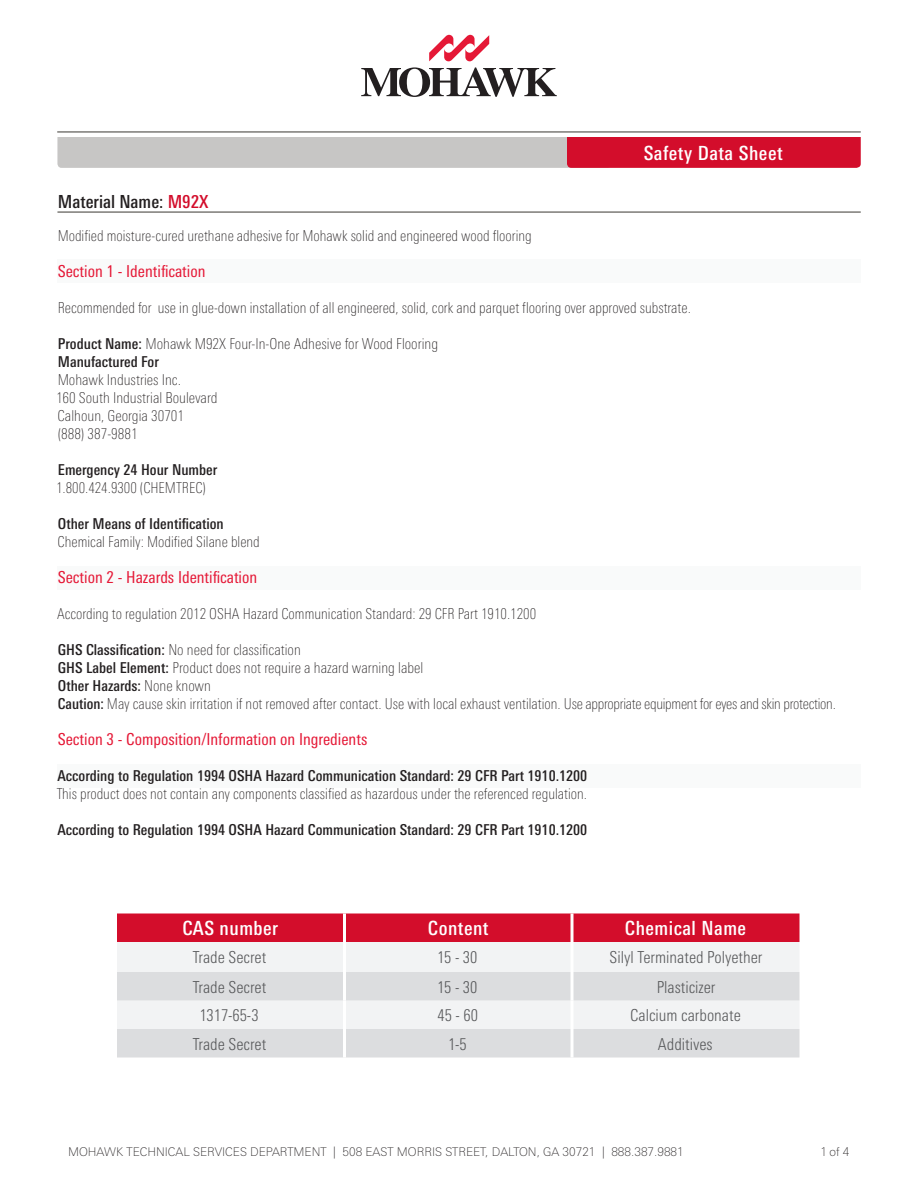
<style>
.page{position:relative;width:918px;height:1188px;background:#fff}
.page>*{position:absolute;margin:0;border:0;box-sizing:border-box;transform-origin:0 0}
.Top_Banner{font:500 condensed 19.5px "Linotype Univers";letter-spacing:.025em;color:#fff}
.t1{font:500 condensed 18px "Linotype Univers";color:#231f20}
.Table_Content{font:300 condensed 16.5px "Linotype Univers";color:#57585a}
.t2{font:condensed 16.5px "Linotype Univers";color:#e51836}
.Two_Style{font:100 condensed 15px "Linotype Univers";color:#231f20}
.Body{font:100 condensed 15px "Linotype Univers";color:#231f20}
.t3{font:500 condensed 15px "Linotype Univers";color:#231f20}
.t4{font:100 12px "Linotype Univers Basic";color:#231f20}
.s1{color:#d30d2b}
.s2{font-weight:500}
.s3{font-weight:100}
</style>
<div class="page">
<hr style="left:57px;top:212px;width:804px;height:1px;background:#504e49">
<hr style="left:57px;top:131px;width:804px;height:2px;background:#504e49">
<svg style="left:429px;top:35px;width:60px;height:26px"></svg>
<svg style="left:361px;top:67px;width:196px;height:30px"></svg>
<svg style="left:57px;top:137px;width:804px;height:31px"></svg>
<div style="left:57px;top:259px;width:804px;height:24px;background:#f9fafa"></div>
<div style="left:57px;top:566px;width:804px;height:24px;background:#f9fafa"></div>
<div style="left:57px;top:764px;width:804px;height:24px;background:#f9fafa"></div>
<div style="left:117px;top:914px;width:683px;height:28px;background:#d30d2b"></div>
<div style="left:117px;top:942px;width:682px;height:30px;background:#f2f3f4"></div>
<svg style="left:117px;top:972px;width:683px;height:86px;fill:#dcdddf"></svg>
<hr style="left:343px;top:914px;width:3px;height:28px;background:#fff">
<hr style="left:343px;top:942px;width:3px;height:30px;background:#fff">
<hr style="left:343px;top:972px;width:3px;height:28px;background:#fff">
<hr style="left:343px;top:1000px;width:3px;height:29px;background:#fff">
<hr style="left:343px;top:1029px;width:3px;height:29px;background:#fff">
<hr style="left:570px;top:914px;width:3px;height:28px;background:#fff">
<hr style="left:570px;top:942px;width:3px;height:30px;background:#fff">
<hr style="left:570px;top:972px;width:3px;height:28px;background:#fff">
<hr style="left:570px;top:1000px;width:3px;height:29px;background:#fff">
<hr style="left:570px;top:1029px;width:3px;height:29px;background:#fff">
<p class="t1" style="left:58px;top:191px;width:152px">Material Name: <span class="s1">M92X</span></p>
<p class="Two_Style" style="left:58px;top:227px;width:476px">Modified moisture-cured urethane adhesive for Mohawk solid and engineered wood flooring</p>
<h1 class="Top_Banner" style="left:644px;top:142px;width:140px">Safety Data Sheet</h1>
<h3 class="t2" style="left:58px;top:262px;width:149px">Section 1 - Identification</h3>
<p class="Body" style="left:58px;top:299px;width:635px">Recommended for use in glue-down installation of all engineered, solid, cork and parquet flooring over approved substrate.</p>
<p class="Two_Style" style="left:58px;top:335px;width:382px"><span class="s2">Product Name:</span> Mohawk M92X Four-In-One Adhesive for Wood Flooring</p>
<p class="t3" style="left:58px;top:353px;width:103px">Manufactured For</p>
<p class="Two_Style" style="left:58px;top:371px;width:125px">Mohawk Industries Inc.</p>
<p class="Two_Style" style="left:56px;top:389px;width:163px">160 South Industrial Boulevard</p>
<p class="Two_Style" style="left:58px;top:407px;width:128px">Calhoun, Georgia 30701</p>
<p class="Two_Style" style="left:58px;top:425px;width:81px">(888) 387-9881</p>
<p class="t3" style="left:58px;top:461px;width:161px">Emergency 24 Hour Number</p>
<p class="Body" style="left:56px;top:479px;width:151px">1.800.424.9300 (CHEMTREC)</p>
<p class="t3" style="left:58px;top:515px;width:167px">Other Means of Identification</p>
<p class="Body" style="left:58px;top:533px;width:204px">Chemical Family: Modified Silane blend</p>
<h3 class="t2" style="left:58px;top:568px;width:201px">Section 2 - Hazards Identification</h3>
<p class="Body" style="left:57px;top:605px;width:481px">According to regulation 2012 OSHA Hazard Communication Standard: 29 CFR Part 1910.1200</p>
<p class="Two_Style" style="left:58px;top:641px;width:245px"><span class="s2">GHS Classification:</span> No need for classification</p>
<p class="Two_Style" style="left:58px;top:659px;width:367px"><span class="s2">GHS Label Element:</span> Product does not require a hazard warning label</p>
<p class="t3" style="left:58px;top:677px;width:155px">Other Hazards: <span class="s3">None known</span></p>
<p class="Two_Style" style="left:58px;top:695px;width:780px"><span class="s2">Caution:</span> May cause skin irritation if not removed after contact. Use with local exhaust ventilation. Use appropriate equipment for eyes and skin protection.</p>
<h3 class="t2" style="left:58px;top:730px;width:311px">Section 3 - Composition/Information on Ingredients</h3>
<p class="t3" style="left:57px;top:767px;width:531px">According to Regulation 1994 OSHA Hazard Communication Standard: 29 CFR Part 1910.1200</p>
<p class="Body" style="left:57px;top:785px;width:532px">This product does not contain any components classified as hazardous under the referenced regulation.</p>
<p class="t3" style="left:57px;top:821px;width:531px">According to Regulation 1994 OSHA Hazard Communication Standard: 29 CFR Part 1910.1200</p>
<p class="Top_Banner" style="left:182px;top:917px;width:97px">CAS number</p>
<p class="Top_Banner" style="left:428px;top:917px;width:62px">Content</p>
<p class="Top_Banner" style="left:625px;top:917px;width:123px">Chemical Name</p>
<p class="Table_Content" style="left:193px;top:948px;width:75px">Trade Secret</p>
<p class="Table_Content" style="left:437px;top:948px;width:42px">15 - 30</p>
<p class="Table_Content" style="left:610px;top:948px;width:154px">Silyl Terminated Polyether</p>
<p class="Table_Content" style="left:193px;top:977px;width:75px">Trade Secret</p>
<p class="Table_Content" style="left:437px;top:977px;width:42px">15 - 30</p>
<p class="Table_Content" style="left:657px;top:977px;width:60px">Plasticizer</p>
<p class="Table_Content" style="left:199px;top:1006px;width:61px">1317-65-3</p>
<p class="Table_Content" style="left:438px;top:1006px;width:42px">45 - 60</p>
<p class="Table_Content" style="left:630px;top:1006px;width:112px">Calcium carbonate</p>
<p class="Table_Content" style="left:193px;top:1034px;width:75px">Trade Secret</p>
<p class="Table_Content" style="left:448px;top:1034px;width:20px">1-5</p>
<p class="Table_Content" style="left:658px;top:1034px;width:56px">Additives</p>
<p class="t4" style="left:68px;top:1145px;width:617px">MOHAWK TECHNICAL SERVICES DEPARTMENT | 508 EAST MORRIS STREET, DALTON, GA 30721 | 888.387.9881</p>
<p class="t4" style="left:820px;top:1145px;width:31px">1of 4</p>
</div>
